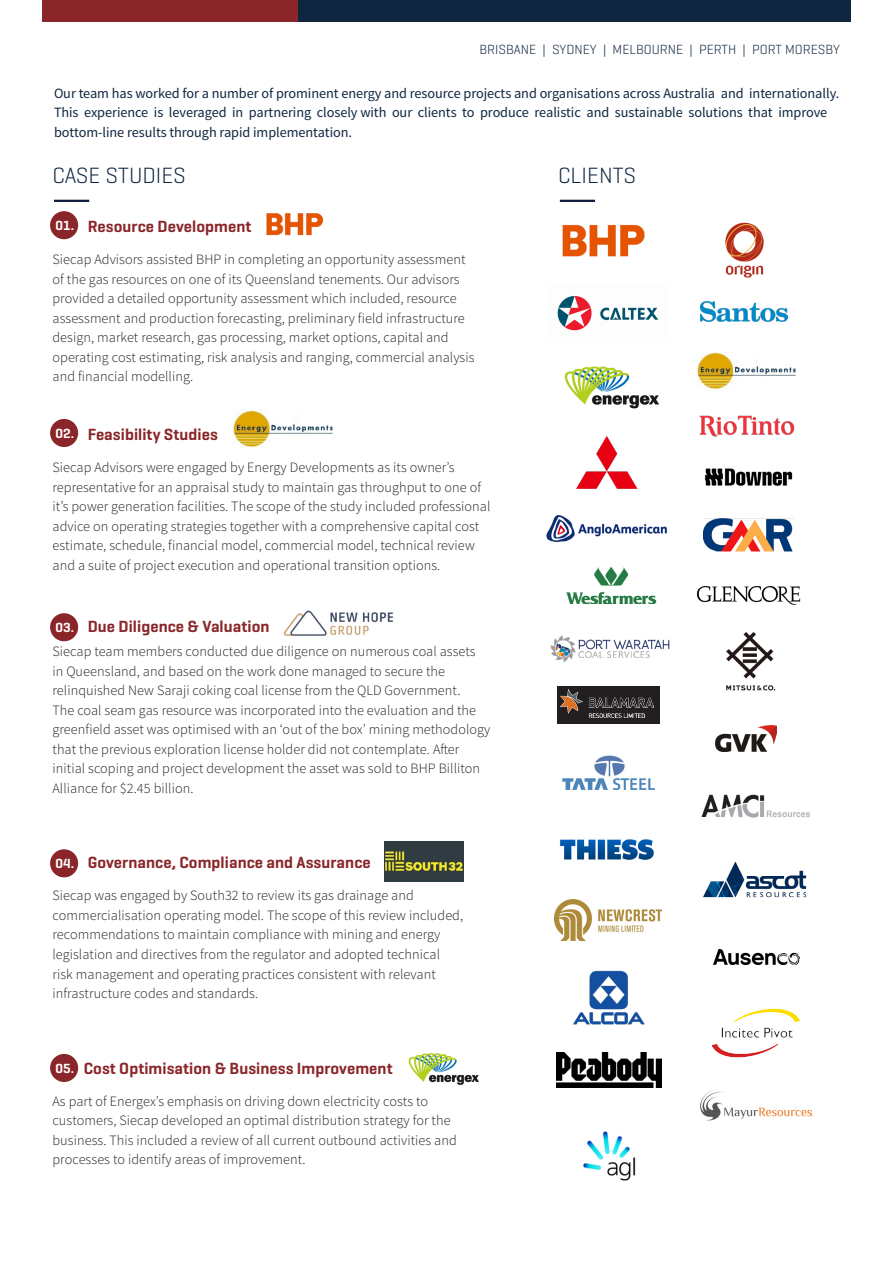
<style>
.page{position:relative;width:893px;height:1263px;background:#fff}
.page>*{position:absolute;margin:0;border:0;box-sizing:border-box;transform-origin:0 0}
.t1{font:300 22.5px "Geogrotesque";color:#0f2640}
.t2{font:600 16.5px "Geogrotesque";letter-spacing:.005em;color:#8a2629}
.t3{font:300 14.25px/19.5px "Source Sans Pro";letter-spacing:.005em;color:#231f20}
.t4{font:14.25px/19.5px "Source Sans Pro";letter-spacing:-.005em;color:#0f2640}
.t5{font:300 13.5px "Geogrotesque";color:#0f2640}
.t6{font:600 13.5px "Geogrotesque";color:#fff}
</style>
<div class="page">
<div style="left:296px;top:0;width:554px;height:21px;background:#0f2640"></div>
<div style="left:43px;top:0;width:255px;height:21px;background:#8a2629"></div>
<hr style="left:54px;top:200px;width:35px;height:2px;background:#0f1c3d">
<hr style="left:560px;top:200px;width:35px;height:2px;background:#0f1c3d">
<div style="left:50px;top:211px;width:28px;height:28px;background:#8a2629;border-radius:50%"></div>
<div style="left:50px;top:419px;width:28px;height:28px;background:#8a2629;border-radius:50%"></div>
<div style="left:50px;top:613px;width:28px;height:28px;background:#8a2629;border-radius:50%"></div>
<div style="left:50px;top:849px;width:28px;height:28px;background:#8a2629;border-radius:50%"></div>
<div style="left:50px;top:1054px;width:28px;height:28px;background:#8a2629;border-radius:50%"></div>
<img style="left:562px;top:224px;width:83px;height:33px">
<img style="left:266px;top:213px;width:58px;height:23px">
<img style="left:700px;top:416px;width:95px;height:21px">
<img style="left:546px;top:515px;width:121px;height:27px">
<img style="left:714px;top:949px;width:85px;height:16px">
<img style="left:557px;top:295px;width:102px;height:36px">
<img style="left:704px;top:468px;width:89px;height:18px">
<img style="left:564px;top:366px;width:96px;height:43px">
<img style="left:408px;top:1053px;width:71px;height:32px">
<img style="left:697px;top:586px;width:104px;height:19px">
<img style="left:716px;top:725px;width:60px;height:26px">
<img style="left:711px;top:1009px;width:89px;height:49px">
<img style="left:700px;top:1091px;width:111px;height:30px">
<img style="left:555px;top:899px;width:107px;height:41px">
<img style="left:725px;top:222px;width:39px;height:56px">
<img style="left:701px;top:301px;width:87px;height:21px">
<img style="left:560px;top:839px;width:94px;height:21px">
<img style="left:566px;top:568px;width:90px;height:36px">
<img style="left:550px;top:635px;width:120px;height:27px">
<div style="left:557px;top:686px;width:103px;height:38px;background:#231f20"></div>
<img style="left:561px;top:690px;width:93px;height:27px">
<img style="left:562px;top:756px;width:92px;height:34px">
<img style="left:573px;top:970px;width:72px;height:55px">
<img style="left:726px;top:632px;width:50px;height:59px">
<img style="left:704px;top:861px;width:102px;height:36px">
<img style="left:701px;top:794px;width:109px;height:24px">
<img style="left:576px;top:436px;width:62px;height:53px">
<img style="left:704px;top:519px;width:89px;height:33px">
<img style="left:695px;top:352px;width:101px;height:38px">
<img style="left:233px;top:410px;width:100px;height:38px">
<img style="left:583px;top:1131px;width:53px;height:50px">
<img style="left:556px;top:1052px;width:106px;height:35px">
<img style="left:283px;top:610px;width:111px;height:26px">
<img style="left:385px;top:842px;width:79px;height:39px">
<p class="t5" style="left:479px;top:41px;width:362px">BRISBANE | SYDNEY | MELBOURNE | PERTH | PORT MORESBY</p>
<p class="t4" style="left:54px;top:83px;width:787px">Our team has worked for a number of prominent energy and resource projects and organisations across Australia and internationally.<br>This experience is leveraged in partnering closely with our clients to produce realistic and sustainable solutions that improve bottom-line results through rapid implementation.</p>
<p class="t1" style="left:52px;top:161px;width:135px">CASE STUDIES</p>
<p class="t2" style="left:88px;top:216px;width:165px">Resource Development</p>
<p class="t3" style="left:52px;top:250px;width:424px">Siecap Advisors assisted BHP in completing an opportunity assessment of the gas resources on one of its Queensland tenements. Our advisors provided a detailed opportunity assessment which included, resource assessment and production forecasting, preliminary field infrastructure design, market research, gas processing, market options, capital and operating cost estimating, risk analysis and ranging, commercial analysis and financial modelling.</p>
<p class="t1" style="left:558px;top:161px;width:79px">CLIENTS</p>
<p class="t6" style="left:56px;top:217px;width:20px">01.</p>
<p class="t2" style="left:88px;top:424px;width:132px">Feasibility Studies</p>
<p class="t3" style="left:52px;top:458px;width:439px">Siecap Advisors were engaged by Energy Developments as its owner’s representative for an appraisal study to maintain gas throughput to one of it’s power generation facilities. The scope of the study included professional advice on operating strategies together with a comprehensive capital cost estimate, schedule, financial model, commercial model, technical review and a suite of project execution and operational transition options.</p>
<p class="t6" style="left:56px;top:425px;width:20px">02.</p>
<p class="t2" style="left:88px;top:616px;width:183px">Due Diligence &amp; Valuation</p>
<p class="t3" style="left:52px;top:642px;width:439px">Siecap team members conducted due diligence on numerous coal assets<br>in Queensland, and based on the work done managed to secure the relinquished New Saraji coking coal license from the QLD Government.<br>The coal seam gas resource was incorporated into the evaluation and the greenfield asset was optimised with an ‘out of the box’ mining methodology that the previous exploration license holder did not contemplate. After initial scoping and project development the asset was sold to BHP Billiton Alliance for $2.45 billion.</p>
<p class="t6" style="left:56px;top:619px;width:20px">03.</p>
<p class="t2" style="left:88px;top:852px;width:285px">Governance, Compliance and Assurance</p>
<p class="t3" style="left:52px;top:886px;width:412px">Siecap was engaged by South32 to review its gas drainage and commercialisation operating model. The scope of this review included, recommendations to maintain compliance with mining and energy legislation and directives from the regulator and adopted technical risk management and operating practices consistent with relevant infrastructure codes and standards.</p>
<p class="t6" style="left:56px;top:855px;width:20px">04.</p>
<p class="t2" style="left:84px;top:1057px;width:310px">Cost Optimisation &amp; Business Improvement</p>
<p class="t3" style="left:52px;top:1091px;width:406px">As part of Energex’s emphasis on driving down electricity costs to customers, Siecap developed an optimal distribution strategy for the business. This included a review of all current outbound activities and processes to identify areas of improvement.</p>
<p class="t6" style="left:56px;top:1060px;width:20px">05.</p>
</div>
